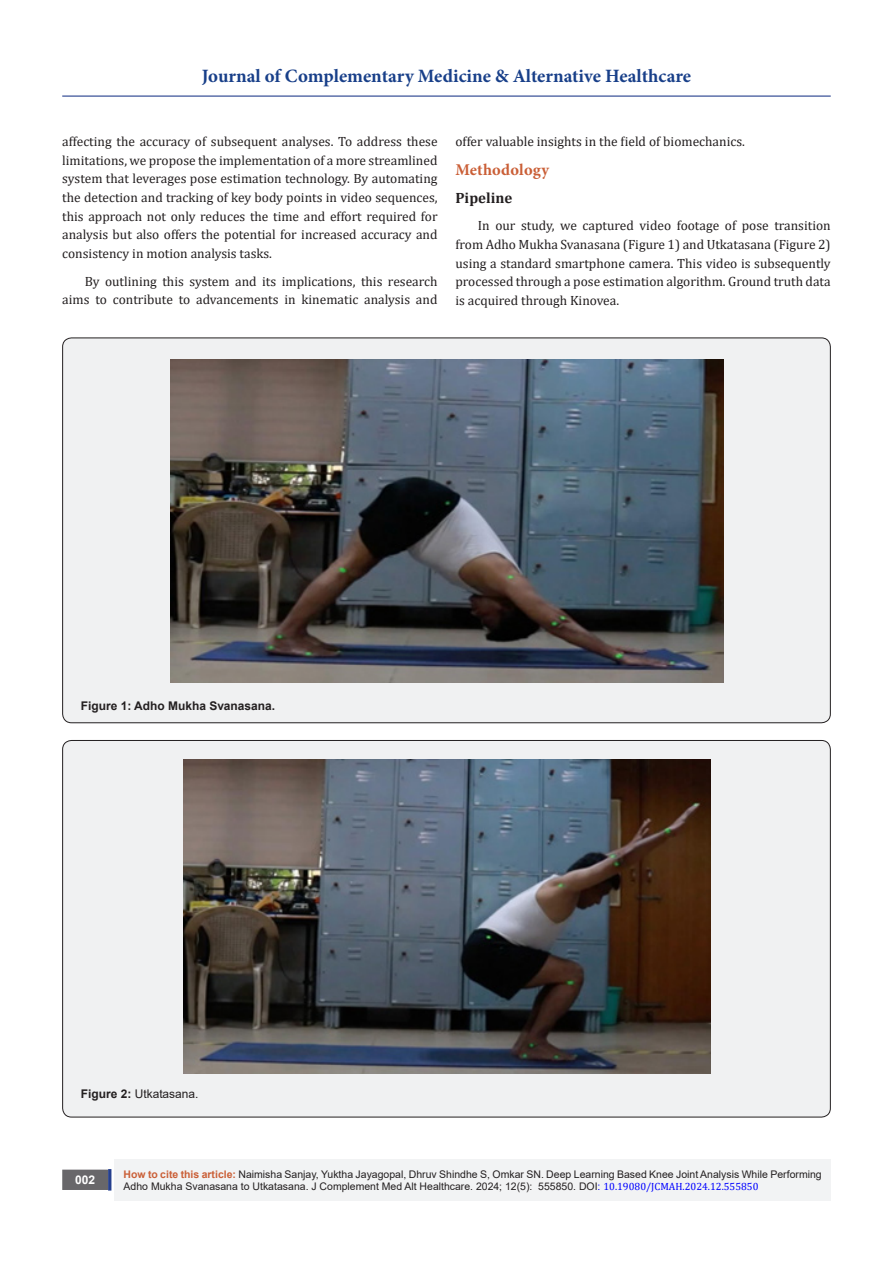
<style>
.page{position:relative;width:893px;height:1263px;background:#fff}
.page>*{position:absolute;margin:0;border:0;box-sizing:border-box;transform-origin:0 0}
.t1{font:700 18.9px "Minion Pro";color:#183f89}
.t2{font:700 16.5px "Minion Pro";letter-spacing:.015em;color:#ca5f37}
.List_Paragraph{font:700 15px "Cambria";color:#231f20}
.t3{font:13.5px/18.8px "Cambria";color:#231f20;text-align:justify}
.t4{font:700 12px "Arial";color:#231f20}
.t5{font:12px "Arial";color:#231f20}
.t6{font:700 12px "Arial";color:#fff}
.t7{font:10.5px/12.6px "Arial";color:#231f20}
.s1{font-weight:700}
.s2{font-weight:700;color:#ca5f37}
.s3{color:#00f}
.s4{font-family:"Cambria";color:#00f}
</style>
<div class="page">
<div style="left:115px;top:1160px;width:716px;height:41px;background:#f2f3f4"></div>
<div style="left:63px;top:1170px;width:44px;height:19px;background:#68676a"></div>
<div style="left:62px;top:1169px;width:46px;height:21px;border:2px solid #68676a"></div>
<div style="left:108px;top:1169px;width:3px;height:21px;background:#253f8e;border:2px solid #253f8e"></div>
<hr style="left:62px;top:96px;width:769px;height:1px;background:#253f8e">
<div style="left:63px;top:338px;width:767px;height:385px;background:#f0f1f2;border-radius:9px"></div>
<img style="left:171px;top:359px;width:552px;height:323px">
<div style="left:63px;top:740px;width:767px;height:377px;background:#f0f1f2;border-radius:9px"></div>
<img style="left:184px;top:759px;width:527px;height:315px">
<h1 class="t1" style="left:202px;top:63px;width:491px">Journal of Complementary Medicine &amp; Alternative Healthcare</h1>
<p class="t3" style="left:62px;top:132px;width:377px">affecting the accuracy of subsequent analyses. To address these limitations, we propose the implementation of a more streamlined system that leverages pose estimation technology. By automating the detection and tracking of key body points in video sequences, this approach not only reduces the time and effort required for analysis but also offers the potential for increased accuracy and consistency in motion analysis tasks.</p>
<p class="t3" style="left:62px;top:272px;width:377px;text-align:right">By outlining this system and its implications, this research aims to contribute to advancements in kinematic analysis and</p>
<p class="t3" style="left:455px;top:132px;width:291px">offer valuable insights in the field of biomechanics.</p>
<p class="t2" style="left:455px;top:158px;width:95px">Methodology</p>
<p class="List_Paragraph" style="left:455px;top:187px;width:58px">Pipeline</p>
<p class="t3" style="left:455px;top:216px;width:377px;text-indent:22px">In our study, we captured video footage of pose transition from Adho Mukha Svanasana (Figure 1) and Utkatasana (Figure 2) using a standard smartphone camera. This video is subsequently processed through a pose estimation algorithm. Ground truth data is acquired through Kinovea.</p>
<p class="t4" style="left:81px;top:697px;width:196px">Figure 1: Adho Mukha Svanasana.</p>
<p class="t5" style="left:81px;top:1086px;width:119px"><span class="s1">Figure 2:</span> Utkatasana.</p>
<p class="t6" style="left:75px;top:1171px;width:22px">002</p>
<p class="t7" style="left:124px;top:1168px;width:700px"><span class="s2">How to cite this article:</span> Naimisha Sanjay, Yuktha Jayagopal, Dhruv Shindhe S, Omkar SN. Deep Learning Based Knee Joint Analysis While Performing<br>Adho Mukha Svanasana to Utkatasana. J Complement Med Alt Healthcare. 2024; 12(5): 555850. DOI<span class="s3">:</span> <span class="s4">10.19080/JCMAH.2024.12.555850</span></p>
</div>
